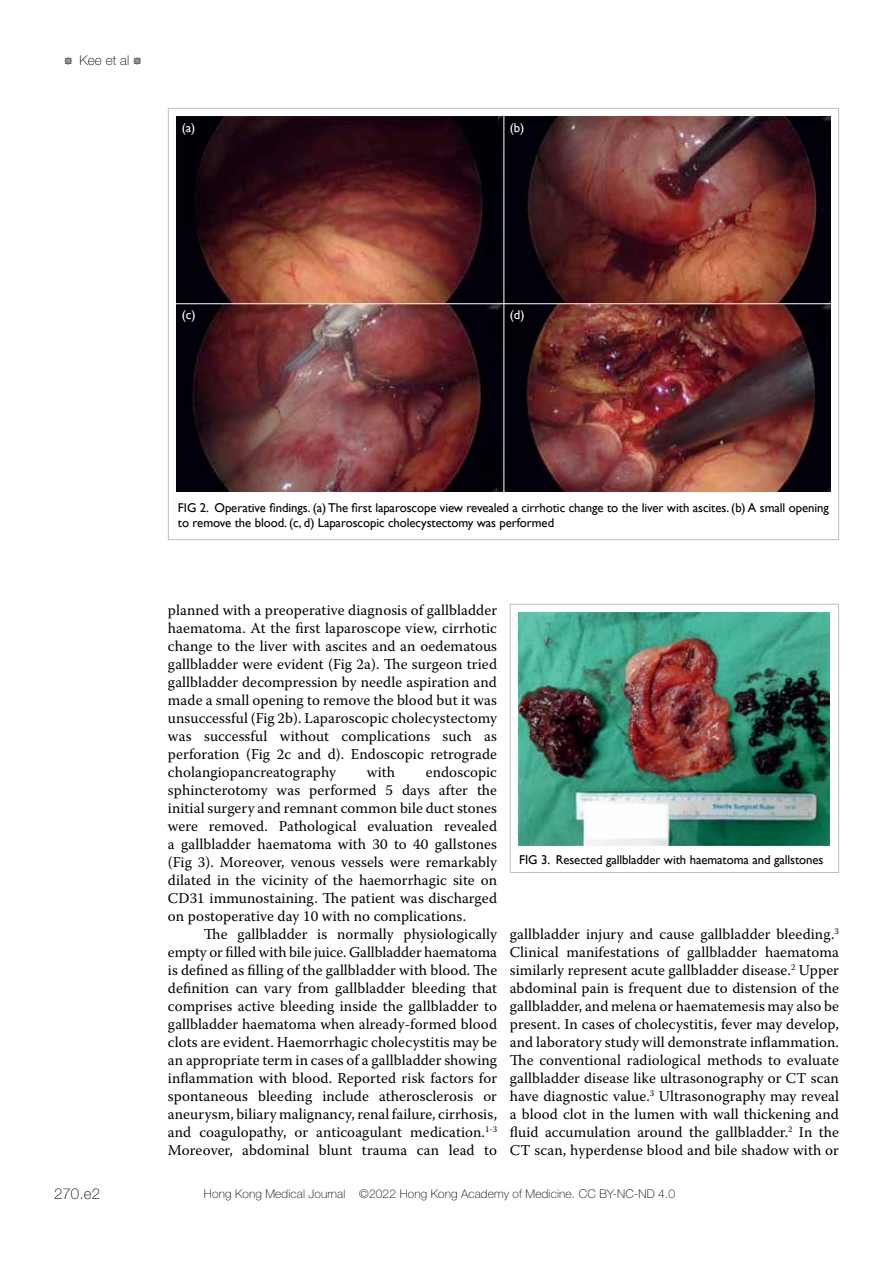
<style>
.page{position:relative;width:893px;height:1263px;background:#fff}
.page>*{position:absolute;margin:0;border:0;box-sizing:border-box;transform-origin:0 0}
.t1{font:15px/18px "Warnock Pro";letter-spacing:.005em;color:#000;text-align:justify}
.t2{font:100 15px "Helvetica Neue";color:#000}
.t3{font:100 13.5px "Helvetica Neue";letter-spacing:.005em;color:#000}
.t4{font:12.75px/15.3px "Gill Sans";letter-spacing:-.005em;color:#000}
.t5{font:12.75px "Gill Sans";color:#fff}
.t6{font:100 12px "Helvetica Neue";letter-spacing:.01em;color:#000}
.s1{font-family:"Type Embellishments One Let Plain";font-weight:400;font-size:12px}
</style>
<div class="page">
<img style="left:176px;top:117px;width:655px;height:375px">
<hr style="left:175px;top:303px;width:659px;height:1px;background:#fff">
<hr style="left:503px;top:116px;width:1px;height:377px;background:#fff">
<img style="left:518px;top:612px;width:311px;height:234px">
<div style="left:510px;top:604px;width:329px;height:269px;border:1px solid #bcbec0"></div>
<p class="t3" style="left:64px;top:53px;width:80px"><span class="s1">#</span> Kee et al <span class="s1">#</span></p>
<p class="t5" style="left:182px;top:120px;width:15px">(a)</p>
<p class="t5" style="left:182px;top:307px;width:15px">(c)</p>
<p class="t5" style="left:510px;top:120px;width:16px">(b)</p>
<p class="t5" style="left:510px;top:307px;width:16px">(d)</p>
<p class="t4" style="left:178px;top:500px;width:652px">FIG 2. Operative findings. (a) The first laparoscope view revealed a cirrhotic change to the liver with ascites. (b) A small opening to remove the blood. (c, d) Laparoscopic cholecystectomy was performed</p>
<p class="t1" style="left:168px;top:601px;width:331px">planned with a preoperative diagnosis of gallbladder haematoma. At the first laparoscope view, cirrhotic change to the liver with ascites and an oedematous gallbladder were evident (Fig 2a). The surgeon tried gallbladder decompression by needle aspiration and made a small opening to remove the blood but it was unsuccessful (Fig 2b). Laparoscopic cholecystectomy was successful without complications such as perforation (Fig 2c and d). Endoscopic retrograde cholangiopancreatography</p>
<p class="t1" style="left:168px;top:763px;width:331px;text-indent:258px">endoscopic sphincterotomy was performed 5 days after the initial surgery and remnant common bile duct stones were removed. Pathological evaluation revealed a gallbladder haematoma with 30 to 40 gallstones (Fig 3). Moreover, venous vessels were remarkably dilated in the vicinity of the haemorrhagic site on CD31 immunostaining. The patient was discharged on postoperative day 10 with no complications.</p>
<p class="t1" style="left:168px;top:925px;width:331px;text-indent:36px">The gallbladder is normally physiologically empty or filled with bile juice. Gallbladder haematoma is defined as filling of the gallbladder with blood. The definition can vary from gallbladder bleeding that comprises active bleeding inside the gallbladder to gallbladder haematoma when already-formed blood clots are evident. Haemorrhagic cholecystitis may be an appropriate term in cases of a gallbladder showing inflammation with blood. Reported risk factors for spontaneous bleeding include atherosclerosis or aneurysm, biliary malignancy, renal failure, cirrhosis, and coagulopathy, or anticoagulant medication.<sup>1-3<br></sup>Moreover, abdominal blunt trauma can lead to</p>
<p class="t1" style="left:510px;top:925px;width:331px">gallbladder injury and cause gallbladder bleeding.<sup>3<br></sup>Clinical manifestations of gallbladder haematoma similarly represent acute gallbladder disease.<sup>2</sup> Upper abdominal pain is frequent due to distension of the gallbladder, and melena or haematemesis may also be present. In cases of cholecystitis, fever may develop, and laboratory study will demonstrate inflammation.<br>The conventional radiological methods to evaluate gallbladder disease like ultrasonography or CT scan have diagnostic value.<sup>3</sup> Ultrasonography may reveal a blood clot in the lumen with wall thickening and fluid accumulation around the gallbladder.<sup>2</sup> In the CT scan, hyperdense blood and bile shadow with or</p>
<p class="t1" style="left:367px;top:763px;width:30px">with</p>
<p class="t4" style="left:519px;top:852px;width:306px">FIG 3. Resected gallbladder with haematoma and gallstones</p>
<p class="t2" style="left:54px;top:1186px;width:48px">270.e2</p>
<p class="t6" style="left:204px;top:1187px;width:473px">Hong Kong Medical Journal ©2022 Hong Kong Academy of Medicine. CC BY-NC-ND 4.0</p>
</div>
